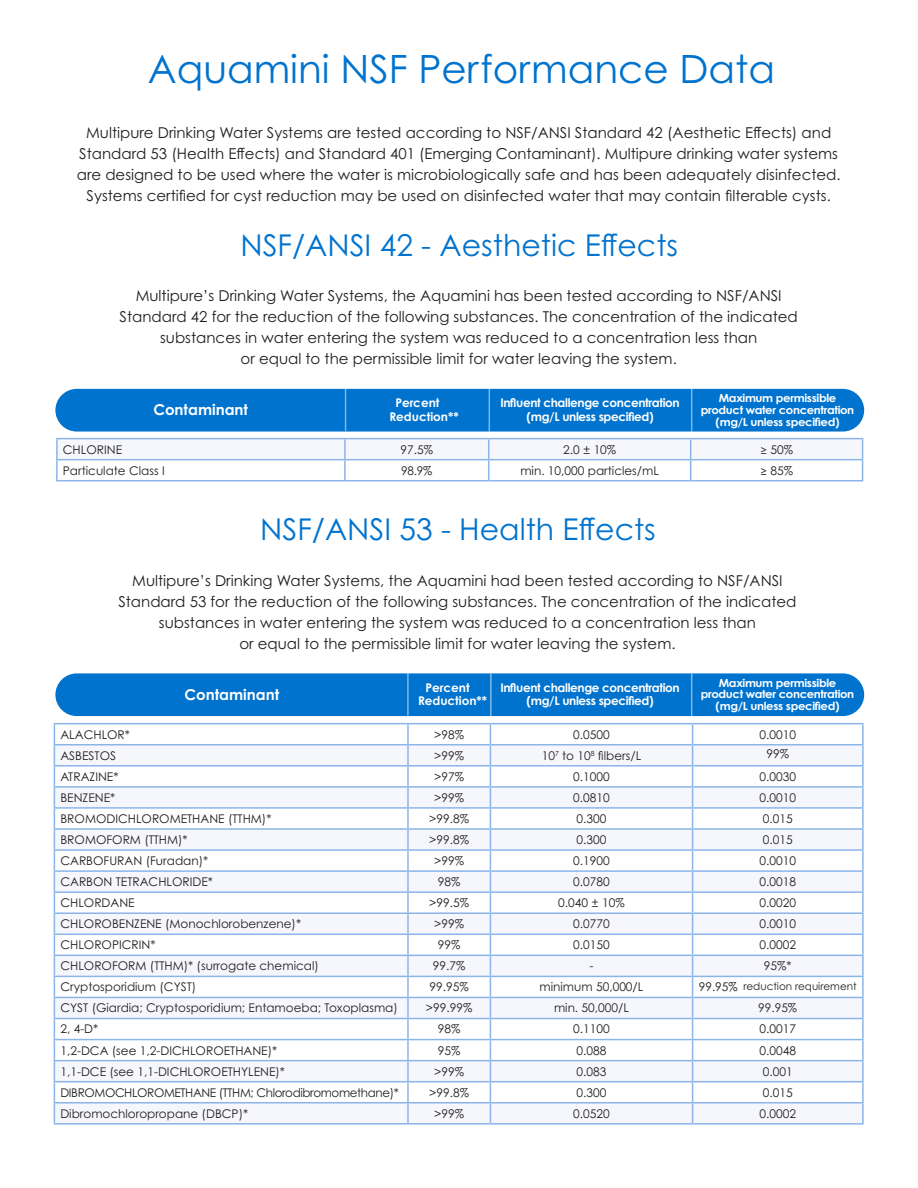
<style>
.page{position:relative;width:918px;height:1188px;background:#fff}
.page>*{position:absolute;margin:0;border:0;box-sizing:border-box;transform-origin:0 0}
.t1{font:39px "Century Gothic Pro";color:#0073ce}
.t2{font:30px "Century Gothic Pro";color:#0073ce}
.t3{font:15px "Century Gothic Pro";color:#231f20}
.t4{font:700 15px "Century Gothic Pro";color:#fff}
.t5{font:12px "Century Gothic Pro";color:#231f20}
.t6{font:700 12px/13.5px "Century Gothic Pro";letter-spacing:-.03em;color:#fff;text-align:center}
.t7{font:12px "Century Gothic Pro";letter-spacing:-.03em;color:#231f20}
.t8{font:700 12px "Century Gothic Pro";color:#fff}
.t9{font:700 11.1px/11.7px "Century Gothic Pro";letter-spacing:-.03em;color:#fff;text-align:center;scale:1.05 1}
.t10{font:10.5px "Century Gothic Pro";color:#231f20}
.s1{font-size:12px}
</style>
<div class="page">
<div style="left:55px;top:673px;width:809px;height:43px;background:#0073ce;border-radius:21px"></div>
<hr style="left:490px;top:673px;width:2px;height:43px;background:#fff">
<hr style="left:691px;top:673px;width:1px;height:43px;background:#fff">
<hr style="left:407px;top:673px;width:2px;height:42px;background:#fff">
<div style="left:55px;top:389px;width:809px;height:43px;background:#0073ce;border-radius:21px"></div>
<hr style="left:489px;top:389px;width:1px;height:43px;background:#fff">
<hr style="left:691px;top:389px;width:1px;height:43px;background:#fff">
<hr style="left:345px;top:388px;width:1px;height:43px;background:#fff">
<hr style="left:56px;top:439px;width:2px;height:20px;background:#8bb5e8">
<hr style="left:56px;top:438px;width:289px;height:1px;background:#8bb5e8">
<hr style="left:345px;top:438px;width:144px;height:1px;background:#8bb5e8">
<hr style="left:489px;top:438px;width:202px;height:1px;background:#8bb5e8">
<hr style="left:691px;top:438px;width:172px;height:1px;background:#8bb5e8">
<hr style="left:56px;top:460px;width:2px;height:20px;background:#8bb5e8">
<hr style="left:56px;top:459px;width:289px;height:1px;background:#8bb5e8">
<hr style="left:56px;top:480px;width:289px;height:1px;background:#8bb5e8">
<svg style="left:57px;top:439px;width:806px;height:42px"></svg>
<hr style="left:691px;top:480px;width:172px;height:1px;background:#8bb5e8">
<hr style="left:54px;top:723px;width:354px;height:1px;background:#8bb5e8">
<hr style="left:408px;top:723px;width:82px;height:1px;background:#8bb5e8">
<hr style="left:490px;top:723px;width:203px;height:1px;background:#8bb5e8">
<hr style="left:693px;top:723px;width:171px;height:1px;background:#8bb5e8">
<hr style="left:54px;top:1123px;width:354px;height:2px;background:#8bb5e8">
<hr style="left:693px;top:1123px;width:171px;height:2px;background:#8bb5e8">
<svg style="left:54px;top:724px;width:810px;height:399px"></svg>
<hr style="left:408px;top:1123px;width:82px;height:2px;background:#8bb5e8">
<hr style="left:490px;top:1123px;width:203px;height:2px;background:#8bb5e8">
<p class="t1" style="left:148px;top:45px;width:629px">Aquamini NSF Performance Data</p>
<p class="t3" style="left:86px;top:123px;width:747px">Multipure Drinking Water Systems are tested according to NSF/ANSI Standard 42 (Aesthetic Effects) and</p>
<p class="t3" style="left:79px;top:144px;width:760px">Standard 53 (Health Effects) and Standard 401 (Emerging Contaminant). Multipure drinking water systems</p>
<p class="t3" style="left:77px;top:165px;width:765px">are designed to be used where the water is microbiologically safe and has been adequately disinfected.</p>
<p class="t3" style="left:87px;top:186px;width:746px">Systems certified for cyst reduction may be used on disinfected water that may contain filterable cysts.</p>
<p class="t2" style="left:241px;top:227px;width:439px">NSF/ANSI 42 - Aesthetic Effects</p>
<p class="t3" style="left:136px;top:286px;width:647px">Multipure’s Drinking Water Systems, the Aquamini has been tested according to NSF/ANSI</p>
<p class="t3" style="left:120px;top:307px;width:680px">Standard 42 for the reduction of the following substances. The concentration of the indicated</p>
<p class="t3" style="left:160px;top:328px;width:599px">substances in water entering the system was reduced to a concentration less than</p>
<p class="t3" style="left:241px;top:349px;width:438px">or equal to the permissible limit for water leaving the system.</p>
<p class="t4" style="left:153px;top:400px;width:96px">Contaminant</p>
<p class="t8" style="left:395px;top:395px;width:46px">Percent</p>
<p class="t8" style="left:390px;top:409px;width:71px">Reduction**</p>
<p class="t6" style="left:500px;top:396px;width:181px">Influent challenge concentration (mg/L unless specified)</p>
<p class="t9" style="left:701px;top:392px;width:148px">Maximum permissible product water concentration (mg/L unless specified)</p>
<p class="t5" style="left:63px;top:442px;width:61px">CHLORINE</p>
<p class="t5" style="left:401px;top:442px;width:34px">97.5%</p>
<p class="t5" style="left:563px;top:442px;width:55px">2.0 ± 10%</p>
<p class="t5" style="left:760px;top:442px;width:35px">≥ 50%</p>
<p class="t5" style="left:63px;top:463px;width:103px">Particulate Class I</p>
<p class="t5" style="left:401px;top:463px;width:32px">98.9%</p>
<p class="t5" style="left:520px;top:463px;width:140px">min. 10,000 particles/mL</p>
<p class="t5" style="left:760px;top:463px;width:35px">≥ 85%</p>
<p class="t2" style="left:260px;top:511px;width:397px">NSF/ANSI 53 - Health Effects</p>
<p class="t3" style="left:132px;top:572px;width:652px">Multipure’s Drinking Water Systems, the Aquamini had been tested according to NSF/ANSI</p>
<p class="t3" style="left:118px;top:593px;width:680px">Standard 53 for the reduction of the following substances. The concentration of the indicated</p>
<p class="t3" style="left:159px;top:614px;width:599px">substances in water entering the system was reduced to a concentration less than</p>
<p class="t3" style="left:239px;top:635px;width:438px">or equal to the permissible limit for water leaving the system.</p>
<p class="t4" style="left:185px;top:685px;width:96px">Contaminant</p>
<p class="t8" style="left:426px;top:680px;width:46px">Percent</p>
<p class="t8" style="left:418px;top:693px;width:71px">Reduction**</p>
<p class="t6" style="left:500px;top:681px;width:181px">Influent challenge concentration (mg/L unless specified)</p>
<p class="t9" style="left:701px;top:677px;width:148px">Maximum permissible product water concentration (mg/L unless specified)</p>
<p class="t5" style="left:60px;top:727px;width:71px">ALACHLOR*</p>
<p class="t5" style="left:434px;top:727px;width:31px">&gt;98%</p>
<p class="t5" style="left:573px;top:727px;width:38px">0.0500</p>
<p class="t5" style="left:759px;top:727px;width:38px">0.0010</p>
<p class="t5" style="left:60px;top:748px;width:57px">ASBESTOS</p>
<p class="t5" style="left:434px;top:748px;width:31px">&gt;99%</p>
<p class="t5" style="left:542px;top:748px;width:101px">10<sup>7</sup> to 10<sup>8</sup> filbers/L</p>
<p class="t5" style="left:766px;top:747px;width:24px">99%</p>
<p class="t5" style="left:60px;top:769px;width:60px">ATRAZINE*</p>
<p class="t5" style="left:434px;top:769px;width:31px">&gt;97%</p>
<p class="t5" style="left:573px;top:769px;width:38px">0.1000</p>
<p class="t5" style="left:759px;top:769px;width:38px">0.0030</p>
<p class="t5" style="left:60px;top:790px;width:56px">BENZENE*</p>
<p class="t5" style="left:434px;top:790px;width:31px">&gt;99%</p>
<p class="t5" style="left:573px;top:790px;width:38px">0.0810</p>
<p class="t5" style="left:759px;top:790px;width:38px">0.0010</p>
<p class="t5" style="left:60px;top:811px;width:213px">BROMODICHLOROMETHANE (TTHM)*</p>
<p class="t5" style="left:429px;top:811px;width:41px">&gt;99.8%</p>
<p class="t5" style="left:577px;top:811px;width:31px">0.300</p>
<p class="t5" style="left:763px;top:811px;width:31px">0.015</p>
<p class="t5" style="left:60px;top:832px;width:129px">BROMOFORM (TTHM)*</p>
<p class="t5" style="left:429px;top:832px;width:41px">&gt;99.8%</p>
<p class="t5" style="left:577px;top:832px;width:31px">0.300</p>
<p class="t5" style="left:763px;top:832px;width:31px">0.015</p>
<p class="t5" style="left:60px;top:853px;width:149px">CARBOFURAN (Furadan)*</p>
<p class="t5" style="left:434px;top:853px;width:31px">&gt;99%</p>
<p class="t5" style="left:573px;top:853px;width:38px">0.1900</p>
<p class="t5" style="left:759px;top:853px;width:38px">0.0010</p>
<p class="t5" style="left:60px;top:874px;width:154px">CARBON TETRACHLORIDE*</p>
<p class="t5" style="left:438px;top:874px;width:24px">98%</p>
<p class="t5" style="left:573px;top:874px;width:38px">0.0780</p>
<p class="t5" style="left:759px;top:874px;width:38px">0.0018</p>
<p class="t5" style="left:60px;top:895px;width:76px">CHLORDANE</p>
<p class="t5" style="left:429px;top:895px;width:41px">&gt;99.5%</p>
<p class="t5" style="left:558px;top:895px;width:68px">0.040 ± 10%</p>
<p class="t5" style="left:759px;top:895px;width:38px">0.0020</p>
<p class="t5" style="left:60px;top:917px;width:242px">CHLOROBENZENE (Monochlorobenzene)*</p>
<p class="t5" style="left:434px;top:917px;width:31px">&gt;99%</p>
<p class="t5" style="left:573px;top:917px;width:38px">0.0770</p>
<p class="t5" style="left:759px;top:917px;width:38px">0.0010</p>
<p class="t5" style="left:60px;top:938px;width:97px">CHLOROPICRIN*</p>
<p class="t5" style="left:438px;top:938px;width:24px">99%</p>
<p class="t5" style="left:573px;top:938px;width:38px">0.0150</p>
<p class="t5" style="left:759px;top:938px;width:38px">0.0002</p>
<p class="t5" style="left:60px;top:959px;width:260px">CHLOROFORM (TTHM)* (surrogate chemical)</p>
<p class="t5" style="left:433px;top:959px;width:34px">99.7%</p>
<p class="t5" style="left:590px;top:959px;width:5px">-</p>
<p class="t5" style="left:764px;top:959px;width:29px">95%*</p>
<p class="t5" style="left:60px;top:980px;width:137px">Cryptosporidium (CYST)</p>
<p class="t5" style="left:430px;top:980px;width:41px">99.95%</p>
<p class="t5" style="left:540px;top:980px;width:105px">minimum 50,000/L</p>
<p class="t10" style="left:699px;top:980px;width:159px"><span class="s1">99.95%</span> reduction requirement</p>
<p class="t5" style="left:60px;top:1001px;width:339px">CYST (Giardia; Cryptosporidium; Entamoeba; Toxoplasma)</p>
<p class="t5" style="left:426px;top:1001px;width:48px">&gt;99.99%</p>
<p class="t5" style="left:554px;top:1001px;width:76px">min. 50,000/L</p>
<p class="t5" style="left:758px;top:1001px;width:40px">99.95%</p>
<p class="t5" style="left:60px;top:1022px;width:39px">2, 4-D*</p>
<p class="t5" style="left:438px;top:1022px;width:24px">98%</p>
<p class="t5" style="left:573px;top:1022px;width:38px">0.1100</p>
<p class="t5" style="left:759px;top:1022px;width:38px">0.0017</p>
<p class="t5" style="left:60px;top:1043px;width:218px">1,2-DCA (see 1,2-DICHLOROETHANE)*</p>
<p class="t5" style="left:438px;top:1043px;width:24px">95%</p>
<p class="t5" style="left:577px;top:1043px;width:31px">0.088</p>
<p class="t5" style="left:759px;top:1043px;width:38px">0.0048</p>
<p class="t5" style="left:60px;top:1064px;width:226px">1,1-DCE (see 1,1-DICHLOROETHYLENE)*</p>
<p class="t5" style="left:434px;top:1064px;width:31px">&gt;99%</p>
<p class="t5" style="left:577px;top:1064px;width:31px">0.083</p>
<p class="t5" style="left:763px;top:1064px;width:31px">0.001</p>
<p class="t7" style="left:60px;top:1085px;width:340px">DIBROMOCHLOROMETHANE (TTHM; Chlorodibromomethane)*</p>
<p class="t5" style="left:429px;top:1085px;width:41px">&gt;99.8%</p>
<p class="t5" style="left:577px;top:1085px;width:31px">0.300</p>
<p class="t5" style="left:763px;top:1085px;width:31px">0.015</p>
<p class="t5" style="left:60px;top:1106px;width:189px">Dibromochloropropane (DBCP)*</p>
<p class="t5" style="left:434px;top:1106px;width:31px">&gt;99%</p>
<p class="t5" style="left:573px;top:1106px;width:38px">0.0520</p>
<p class="t5" style="left:759px;top:1106px;width:38px">0.0002</p>
</div>
